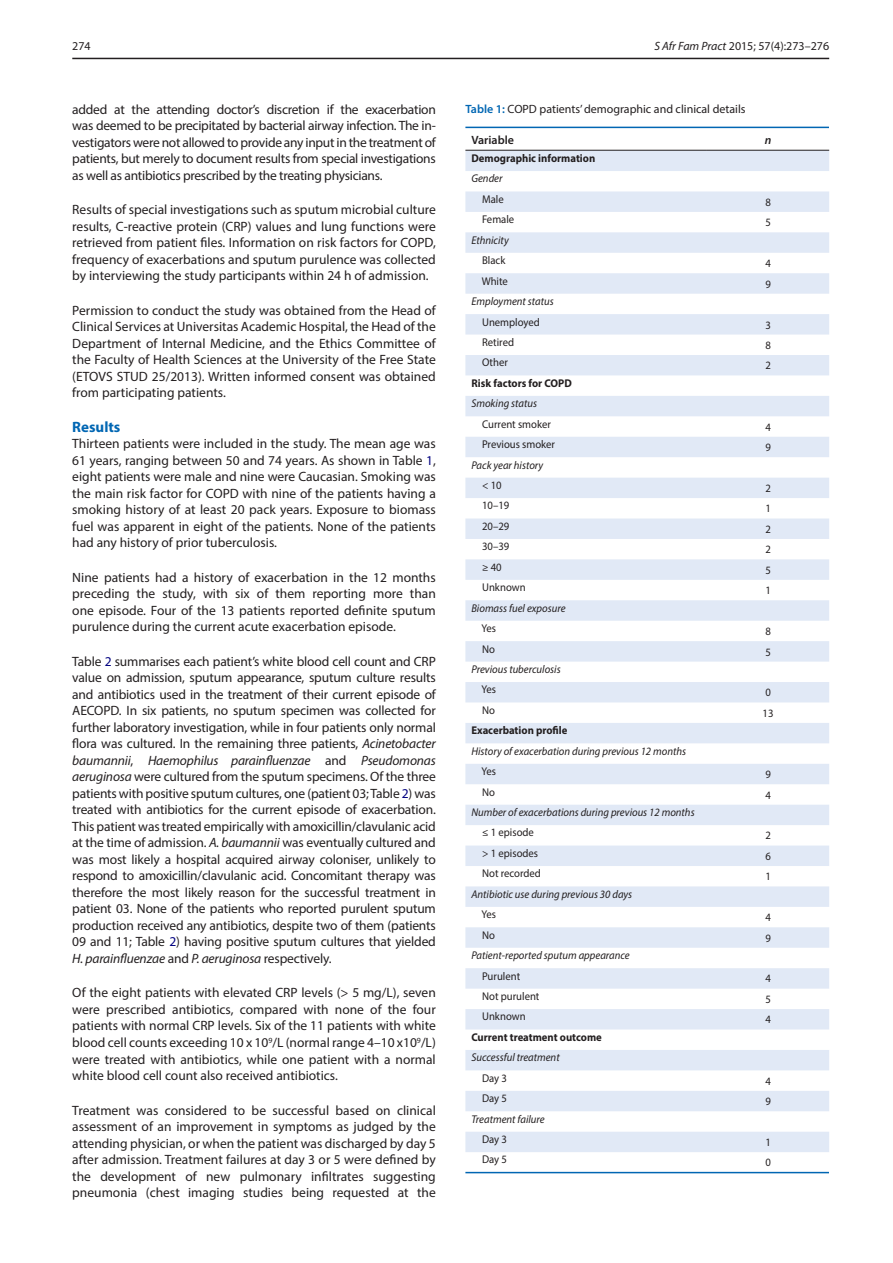
<style>
.page{position:relative;width:893px;height:1263px;background:#fff}
.page>*{position:absolute;margin:0;border:0;box-sizing:border-box;transform-origin:0 0}
.t1{font:700 15px "Myriad Pro";color:#0166b3}
.t2{font:13.5px/16.5px "Myriad Pro";color:#231f20;text-align:justify}
.t3{font:12px "Myriad Pro";color:#231f20}
.t4{font:600 12px "Myriad Pro";color:#231f20}
.t5{font:italic 600 12px "Myriad Pro";color:#231f20}
.t6{font:italic 11.25px/20.4px "Myriad Pro";color:#231f20;scale:.95 1}
.t7{font:11.25px "Myriad Pro";color:#231f20;scale:.95 1}
.t8{font:700 11.25px "Myriad Pro";color:#231f20;scale:.95 1}
.s1{font-style:italic}
.s2{color:#000080}
.s3{font-weight:600;color:#0166b3}
.s4{font-style:normal}
</style>
<div class="page">
<hr style="left:72px;top:58px;width:757px;height:1px;background:#231f20">
<hr style="left:465px;top:127px;width:364px;height:1px;background:#0166b3">
<svg style="left:465px;top:151px;width:364px;height:1001px"></svg>
<hr style="left:465px;top:150px;width:242px;height:1px;background:#231f20">
<hr style="left:707px;top:150px;width:122px;height:1px;background:#231f20">
<hr style="left:465px;top:1172px;width:364px;height:1px;background:#0166b3">
<p class="t3" style="left:72px;top:39px;width:20px">274</p>
<p class="t3" style="left:654px;top:39px;width:176px"><span class="s1">S Afr Fam Pract</span> 2015; 57(4):273–276</p>
<p class="t2" style="left:72px;top:101px;width:365px">added at the attending doctor’s discretion if the exacerbation was deemed to be precipitated by bacterial airway infection. The in&shy;vestigators were not allowed to provide any input in the treatment of patients, but merely to document results from special investigations as well as antibiotics prescribed by the treating physicians.</p>
<p class="t2" style="left:72px;top:201px;width:365px">Results of special investigations such as sputum microbial culture results, C-reactive protein (CRP) values and lung functions were retrieved from patient files. Information on risk factors for COPD, frequency of exacerbations and sputum purulence was collected by interviewing the study participants within 24 h of admission.</p>
<p class="t2" style="left:72px;top:302px;width:365px">Permission to conduct the study was obtained from the Head of Clinical Services at Universitas Academic Hospital, the Head of the Department of Internal Medicine, and the Ethics Committee of the Faculty of Health Sciences at the University of the Free State (ETOVS STUD 25/2013). Written informed consent was obtained from participating patients.</p>
<p class="t1" style="left:72px;top:417px;width:50px">Results</p>
<p class="t2" style="left:72px;top:435px;width:365px">Thirteen patients were included in the study. The mean age was 61 years, ranging between 50 and 74 years. As shown in Table <span class="s2">1</span>, eight patients were male and nine were Caucasian. Smoking was the main risk factor for COPD with nine of the patients having a smoking history of at least 20 pack years. Exposure to biomass fuel was apparent in eight of the patients. None of the patients had any history of prior tuberculosis.</p>
<p class="t2" style="left:72px;top:569px;width:365px">Nine patients had a history of exacerbation in the 12 months preceding the study, with six of them reporting more than one episode. Four of the 13 patients reported definite sputum purulence during the current acute exacerbation episode.</p>
<p class="t2" style="left:72px;top:653px;width:365px">Table <span class="s2">2</span> summarises each patient’s white blood cell count and CRP value on admission, sputum appearance, sputum culture results and antibiotics used in the treatment of their current episode of AECOPD. In six patients, no sputum specimen was collected for further laboratory investigation, while in four patients only normal flora was cultured. In the remaining three patients, <span class="s1">Acinetobacter baumannii</span>, <span class="s1">Haemophilus parainfluenzae</span> and <span class="s1">Pseudomonas aeruginosa</span> were cultured from the sputum specimens. Of the three patients with positive sputum cultures, one (patient 03; Table <span class="s2">2</span>) was treated with antibiotics for the current episode of exacerbation.<br>This patient was treated empirically with amoxicillin/clavulanic acid at the time of admission. <span class="s1">A. baumannii</span> was eventually cultured and was most likely a hospital acquired airway coloniser, unlikely to respond to amoxicillin/clavulanic acid. Concomitant therapy was therefore the most likely reason for the successful treatment in patient 03. None of the patients who reported purulent sputum production received any antibiotics, despite two of them (patients 09 and 11; Table <span class="s2">2</span>) having positive sputum cultures that yielded <span class="s1">H. parainfluenzae</span> and <span class="s1">P. aeruginosa</span> respectively.</p>
<p class="t2" style="left:72px;top:984px;width:365px">Of the eight patients with elevated CRP levels (&gt; 5 mg/L), seven were prescribed antibiotics, compared with none of the four patients with normal CRP levels. Six of the 11 patients with white blood cell counts exceeding 10 x 10<sup>9</sup>/L (normal range 4–10 x10<sup>9</sup>/L) were treated with antibiotics, while one patient with a normal white blood cell count also received antibiotics.</p>
<p class="t2" style="left:72px;top:1101px;width:365px">Treatment was considered to be successful based on clinical assessment of an improvement in symptoms as judged by the attending physician, or when the patient was discharged by day 5 after admission. Treatment failures at day 3 or 5 were defined by the development of new pulmonary infiltrates suggesting pneumonia (chest imaging studies being requested at the</p>
<p class="t3" style="left:465px;top:101px;width:282px"><span class="s3">Table 1:</span> COPD patients’ demographic and clinical details</p>
<p class="t4" style="left:471px;top:133px;width:44px">Variable</p>
<p class="t5" style="left:765px;top:133px;width:8px">n</p>
<p class="t8" style="left:471px;top:151px;width:132px">Demographic information</p>
<p class="t6" style="left:471px;top:168px;width:34px">Gender</p>
<p class="t7" style="left:482px;top:192px;width:24px">Male</p>
<p class="t7" style="left:765px;top:195px;width:7px">8</p>
<p class="t7" style="left:482px;top:213px;width:35px">Female</p>
<p class="t7" style="left:765px;top:216px;width:7px">5</p>
<p class="t6" style="left:471px;top:230px;width:41px">Ethnicity</p>
<p class="t7" style="left:482px;top:253px;width:26px">Black</p>
<p class="t7" style="left:765px;top:256px;width:7px">4</p>
<p class="t7" style="left:482px;top:274px;width:29px">White</p>
<p class="t7" style="left:765px;top:277px;width:7px">9</p>
<p class="t6" style="left:471px;top:291px;width:88px">Employment status</p>
<p class="t7" style="left:482px;top:315px;width:62px">Unemployed</p>
<p class="t7" style="left:765px;top:318px;width:7px">3</p>
<p class="t7" style="left:482px;top:335px;width:35px">Retired</p>
<p class="t7" style="left:765px;top:338px;width:7px">8</p>
<p class="t7" style="left:482px;top:356px;width:29px">Other</p>
<p class="t7" style="left:765px;top:359px;width:7px">2</p>
<p class="t8" style="left:471px;top:376px;width:107px">Risk factors for COPD</p>
<p class="t6" style="left:471px;top:393px;width:71px">Smoking status</p>
<p class="t7" style="left:482px;top:417px;width:74px">Current smoker</p>
<p class="t7" style="left:765px;top:420px;width:7px">4</p>
<p class="t7" style="left:482px;top:437px;width:78px">Previous smoker</p>
<p class="t7" style="left:765px;top:440px;width:7px">9</p>
<p class="t6" style="left:471px;top:454px;width:77px">Pack year history</p>
<p class="t7" style="left:482px;top:478px;width:22px">&lt; 10</p>
<p class="t7" style="left:765px;top:481px;width:7px">2</p>
<p class="t7" style="left:482px;top:499px;width:30px">10–19</p>
<p class="t7" style="left:765px;top:502px;width:7px">1</p>
<p class="t7" style="left:482px;top:519px;width:30px">20–29</p>
<p class="t7" style="left:765px;top:522px;width:7px">2</p>
<p class="t7" style="left:482px;top:540px;width:30px">30–39</p>
<p class="t7" style="left:765px;top:543px;width:7px">2</p>
<p class="t7" style="left:482px;top:560px;width:22px">≥ 40</p>
<p class="t7" style="left:765px;top:563px;width:7px">5</p>
<p class="t7" style="left:482px;top:580px;width:47px">Unknown</p>
<p class="t7" style="left:765px;top:583px;width:7px">1</p>
<p class="t6" style="left:471px;top:597px;width:101px">Biomass fuel exposure</p>
<p class="t7" style="left:482px;top:621px;width:17px">Yes</p>
<p class="t7" style="left:765px;top:624px;width:7px">8</p>
<p class="t7" style="left:482px;top:642px;width:15px">No</p>
<p class="t7" style="left:765px;top:645px;width:7px">5</p>
<p class="t6" style="left:471px;top:659px;width:95px">Previous tuberculosis</p>
<p class="t7" style="left:482px;top:683px;width:17px">Yes</p>
<p class="t7" style="left:765px;top:686px;width:7px">0</p>
<p class="t7" style="left:482px;top:703px;width:15px">No</p>
<p class="t7" style="left:763px;top:706px;width:13px">13</p>
<p class="t8" style="left:471px;top:723px;width:103px">Exacerbation profile</p>
<p class="t6" style="left:471px;top:740px;width:227px">History of exacerbation during previous 12 months</p>
<p class="t7" style="left:482px;top:764px;width:17px">Yes</p>
<p class="t7" style="left:765px;top:767px;width:7px">9</p>
<p class="t7" style="left:482px;top:785px;width:15px">No</p>
<p class="t7" style="left:765px;top:788px;width:7px">4</p>
<p class="t6" style="left:471px;top:802px;width:236px">Number of exacerbations during previous 12 months</p>
<p class="t7" style="left:482px;top:826px;width:56px">≤ 1 episode</p>
<p class="t7" style="left:765px;top:829px;width:7px">2</p>
<p class="t7" style="left:482px;top:846px;width:60px">&gt; 1 episodes</p>
<p class="t7" style="left:765px;top:849px;width:7px">6</p>
<p class="t7" style="left:482px;top:866px;width:63px">Not recorded</p>
<p class="t7" style="left:765px;top:869px;width:7px">1</p>
<p class="t6" style="left:471px;top:883px;width:171px">Antibiotic use during previous 30 days</p>
<p class="t7" style="left:482px;top:907px;width:17px">Yes</p>
<p class="t7" style="left:765px;top:910px;width:7px">4</p>
<p class="t7" style="left:482px;top:928px;width:15px">No</p>
<p class="t7" style="left:765px;top:931px;width:7px">9</p>
<p class="t6" style="left:482px;top:945px;width:157px;text-indent:-11px">Patient<span class="s4">-</span>reported sputum appearance<br><span class="s4">Purulent</span></p>
<p class="t7" style="left:765px;top:972px;width:7px">4</p>
<p class="t7" style="left:482px;top:989px;width:62px">Not purulent</p>
<p class="t7" style="left:765px;top:992px;width:7px">5</p>
<p class="t7" style="left:482px;top:1010px;width:47px">Unknown</p>
<p class="t7" style="left:765px;top:1013px;width:7px">4</p>
<p class="t8" style="left:471px;top:1030px;width:139px">Current treatment outcome</p>
<p class="t6" style="left:471px;top:1047px;width:94px">Successful treatment</p>
<p class="t7" style="left:482px;top:1071px;width:28px">Day 3</p>
<p class="t7" style="left:765px;top:1074px;width:7px">4</p>
<p class="t7" style="left:482px;top:1091px;width:28px">Day 5</p>
<p class="t7" style="left:765px;top:1094px;width:7px">9</p>
<p class="t6" style="left:471px;top:1108px;width:79px">Treatment failure</p>
<p class="t7" style="left:482px;top:1132px;width:28px">Day 3</p>
<p class="t7" style="left:765px;top:1135px;width:7px">1</p>
<p class="t7" style="left:482px;top:1153px;width:28px">Day 5</p>
<p class="t7" style="left:765px;top:1156px;width:7px">0</p>
</div>
